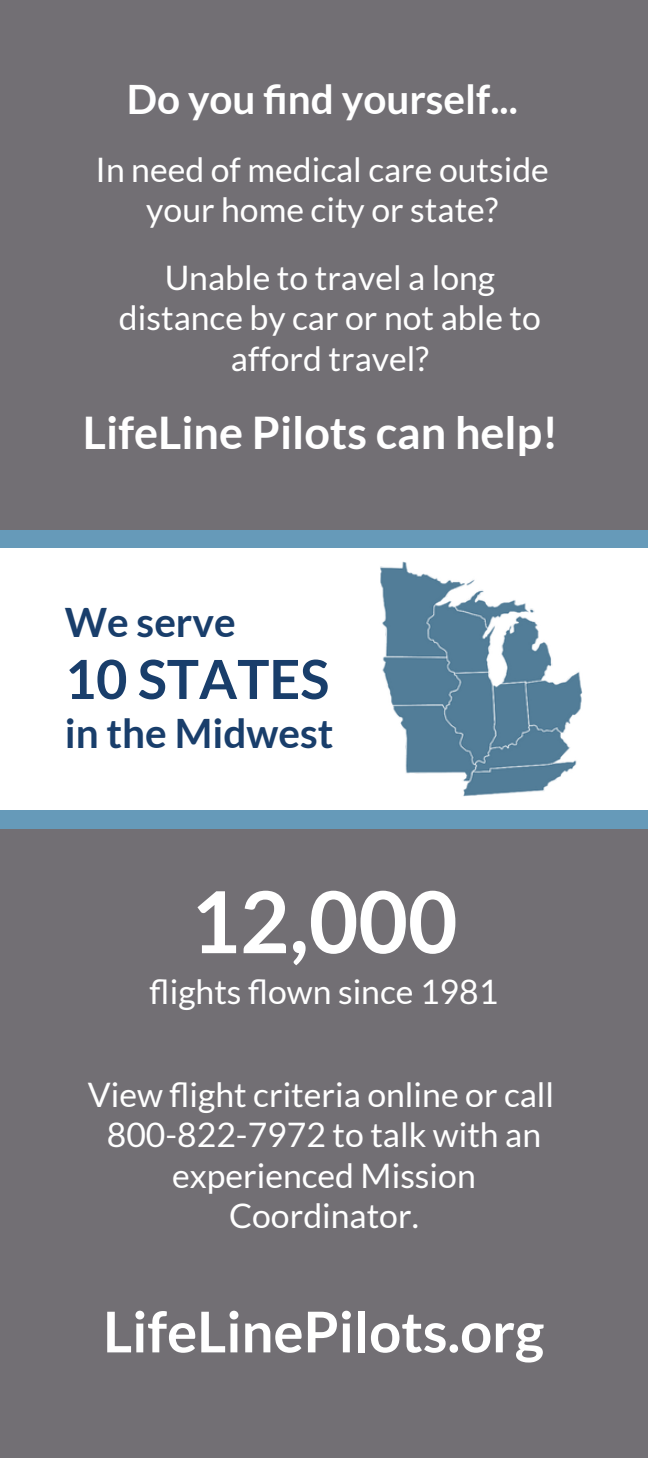
<style>
.page{position:relative;width:648px;height:1458px;background:#726f74}
.page>*{position:absolute;margin:0;border:0;box-sizing:border-box;transform-origin:0 0}
.t1{font:700 85.5px "Lato";color:#fff}
.t2{font:700 56.25px "Lato";color:#fff}
.t3{font:700 54px "Lato";color:#193e6b}
.t4{font:700 45px "Lato";color:#fff}
.t5{font:700 40.5px "Lato";color:#fff}
.t6{font:700 40.5px "Lato";color:#193e6b}
.t7{font:33.75px/40.5px "Lato";color:#fff;text-align:center}
</style>
<div class="page">
<div style="left:0;top:539px;width:648px;height:280px;background:#fff"></div>
<img style="left:380px;top:562px;width:202px;height:234px">
<div style="left:0;top:530px;width:648px;height:18px;background:#669ab9"></div>
<div style="left:0;top:810px;width:648px;height:18px;background:#669ab9"></div>
<h3 class="t5" style="left:127px;top:74px;width:392px">Do you find yourself...</h3>
<h1 class="t7" style="left:96px;top:148px;width:455px">In need of medical care outside your home city or state?</h1>
<p class="t7" style="left:119px;top:256px;width:423px">Unable to travel a long distance by car or not able to afford travel?</p>
<h3 class="t4" style="left:83px;top:404px;width:477px">LifeLine Pilots can help!</h3>
<h3 class="t6" style="left:65px;top:597px;width:172px">We serve</h3>
<h3 class="t3" style="left:65px;top:646px;width:266px">10 STATES</h3>
<h3 class="t6" style="left:65px;top:708px;width:270px">in the Midwest</h3>
<p class="t1" style="left:190px;top:869px;width:269px">12,000</p>
<p class="t7" style="left:150px;top:970px;width:350px">flights flown since 1981</p>
<p class="t7" style="left:88px;top:1073px;width:468px">View flight criteria online or call</p>
<p class="t7" style="left:107px;top:1114px;width:436px">800-822-7972 to talk with an experienced Mission<br>Coordinator.</p>
<p class="t2" style="left:103px;top:1297px;width:443px">LifeLinePilots.org</p>
</div>
